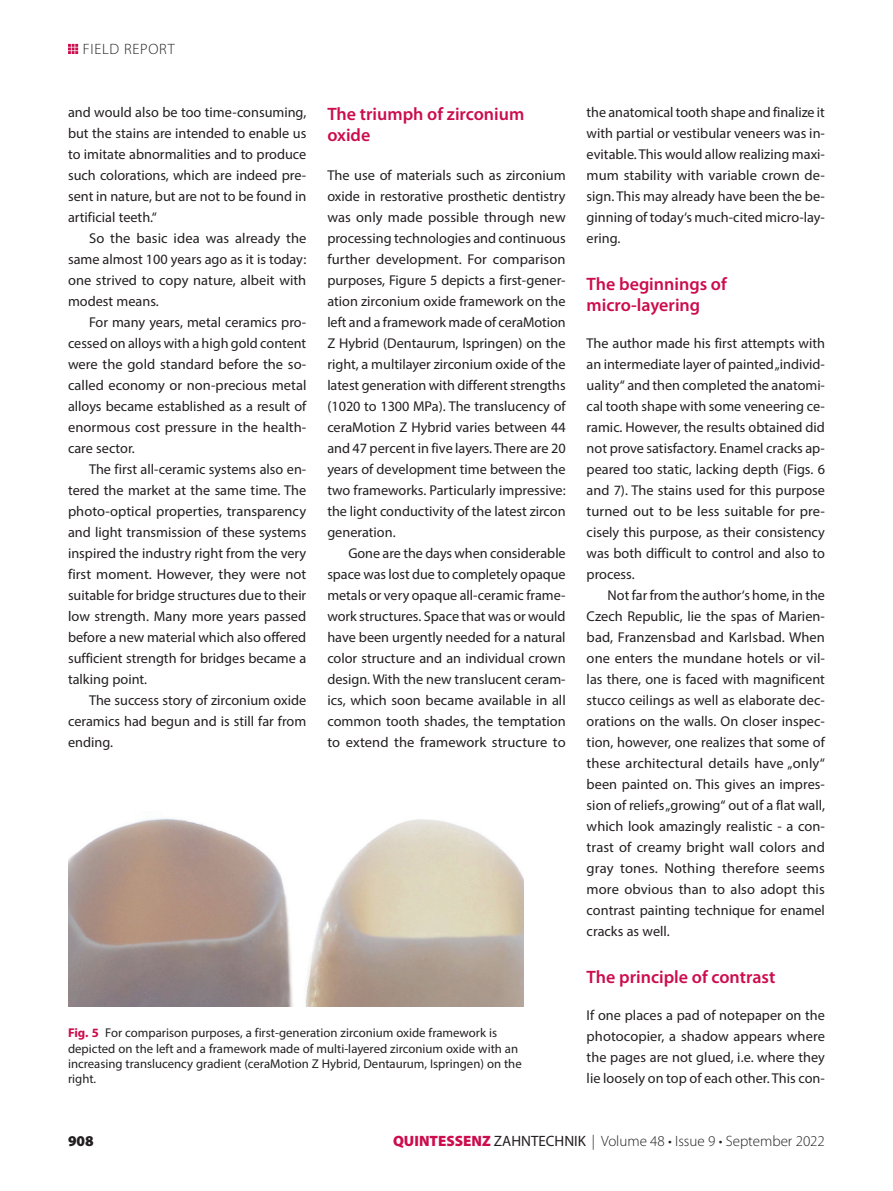
<style>
.page{position:relative;width:893px;height:1191px;background:#fff}
.page>*{position:absolute;margin:0;border:0;box-sizing:border-box;transform-origin:0 0}
.t1{font:600 18px/21px "Myriad Pro";color:#cc0d4d}
.t2{font:300 15px "Myriad Pro";color:#231f20}
.t3{font:900 15px "Myriad Pro";color:#231f20}
.t4{font:14.25px/21px "Myriad Pro";color:#231f20;text-align:justify}
.t5{font:12.75px/15.3px "Myriad Pro";color:#231f20}
.s1{font-weight:700;color:#cc0d4d}
.s2{font-weight:900;color:#cc0d4d}
.s3{font-weight:400}
</style>
<div class="page">
<svg style="left:68px;top:44px;width:10px;height:10px"></svg>
<img style="left:68px;top:818px;width:456px;height:188px">
<p class="t2" style="left:83px;top:41px;width:16px">Field</p>
<p class="t2" style="left:124px;top:41px;width:10px">report</p>
<p class="t4" style="left:68px;top:101px;width:240px">and would also be too time-consuming, but the stains are intended to enable us to imitate abnormalities and to produce such colorations, which are indeed pre&shy;sent in nature, but are not to be found in artificial teeth.“</p>
<p class="t4" style="left:68px;top:227px;width:240px;text-indent:21px">So the basic idea was already the same almost 100 years ago as it is today: one strived to copy nature, albeit with modest means.</p>
<p class="t4" style="left:68px;top:311px;width:240px;text-indent:21px">For many years, metal ceramics pro&shy;cessed on alloys with a high gold content were the gold standard before the so&shy;called economy or non-precious metal alloys became established as a result of enormous cost pressure in the health&shy;care sector.</p>
<p class="t4" style="left:68px;top:458px;width:240px;text-indent:21px">The first all-ceramic systems also en&shy;tered the market at the same time. The photo-optical properties, transparency and light transmission of these systems inspired the industry right from the very first moment. However, they were not suitable for bridge structures due to their low strength. Many more years passed before a new material which also offered sufficient strength for bridges became a talking point.</p>
<p class="t4" style="left:68px;top:690px;width:240px;text-indent:21px">The success story of zirconium oxide ceramics had begun and is still far from ending.</p>
<p class="t1" style="left:327px;top:104px;width:199px">The triumph of zirconium oxide</p>
<p class="t4" style="left:327px;top:164px;width:240px">The use of materials such as zirconium oxide in restorative prosthetic dentistry was only made possible through new processing technologies and continuous further development. For comparison purposes, Figure 5 depicts a first-gener&shy;ation zirconium oxide framework on the left and a framework made of ceraMotion Z Hybrid (Dentaurum, Ispringen) on the right, a multilayer zirconium oxide of the latest generation with different strengths (1020 to 1300 MPa). The translucency of ceraMotion Z Hybrid varies between 44 and 47 percent in five layers. There are 20 years of development time between the two frameworks. Particularly impressive: the light conductivity of the latest zircon generation.</p>
<p class="t4" style="left:327px;top:542px;width:240px;text-indent:21px">Gone are the days when considerable space was lost due to completely opaque metals or very opaque all-ceramic frame&shy;work structures. Space that was or would have been urgently needed for a natural color structure and an individual crown design. With the new translucent ceram&shy;ics, which soon became available in all common tooth shades, the temptation to extend the framework structure to</p>
<p class="t5" style="left:68px;top:1025px;width:455px"><span class="s1">Fig. 5</span> For comparison purposes, a first-generation zirconium oxide framework is depicted on the left and a framework made of multi-layered zirconium oxide with an increasing translucency gradient (ceraMotion Z Hybrid, Dentaurum, Ispringen) on the right.</p>
<p class="t4" style="left:587px;top:101px;width:240px">the anatomical tooth shape and finalize it with partial or vestibular veneers was in&shy;evitable. This would allow realizing maxi&shy;mum stability with variable crown de&shy;sign. This may already have been the be&shy;ginning of today‘s much-cited micro-lay&shy;ering.</p>
<p class="t1" style="left:587px;top:273px;width:142px">The beginnings of micro-layering</p>
<p class="t4" style="left:587px;top:332px;width:240px">The author made his first attempts with an intermediate layer of painted „individ&shy;uality“ and then completed the anatomi&shy;cal tooth shape with some veneering ce&shy;ramic. However, the results obtained did not prove satisfactory. Enamel cracks ap&shy;peared too static, lacking depth (Figs. 6 and 7). The stains used for this purpose turned out to be less suitable for pre&shy;cisely this purpose, as their consistency was both difficult to control and also to process.</p>
<p class="t4" style="left:587px;top:584px;width:240px;text-indent:21px">Not far from the author‘s home, in the Czech Republic, lie the spas of Marien&shy;bad, Franzensbad and Karlsbad. When one enters the mundane hotels or vil&shy;las there, one is faced with magnificent stucco ceilings as well as elaborate dec&shy;orations on the walls. On closer inspec&shy;tion, however, one realizes that some of these architectural details have „only“ been painted on. This gives an impres&shy;sion of reliefs „growing“ out of a flat wall, which look amazingly realistic - a con&shy;trast of creamy bright wall colors and gray tones. Nothing therefore seems more obvious than to also adopt this contrast painting technique for enamel cracks as well.</p>
<p class="t1" style="left:587px;top:966px;width:190px">The principle of contrast</p>
<p class="t4" style="left:587px;top:1004px;width:240px">If one places a pad of notepaper on the photocopier, a shadow appears where the pages are not glued, i.e. where they lie loosely on top of each other. This con-</p>
<p class="t3" style="left:68px;top:1132px;width:27px">908</p>
<p class="t2" style="left:393px;top:1133px;width:433px"><span class="s2">QUINTESSENZ</span> <span class="s3">ZAHNTECHNIK</span> | Volume 48 • Issue 9 • September 2022</p>
</div>
